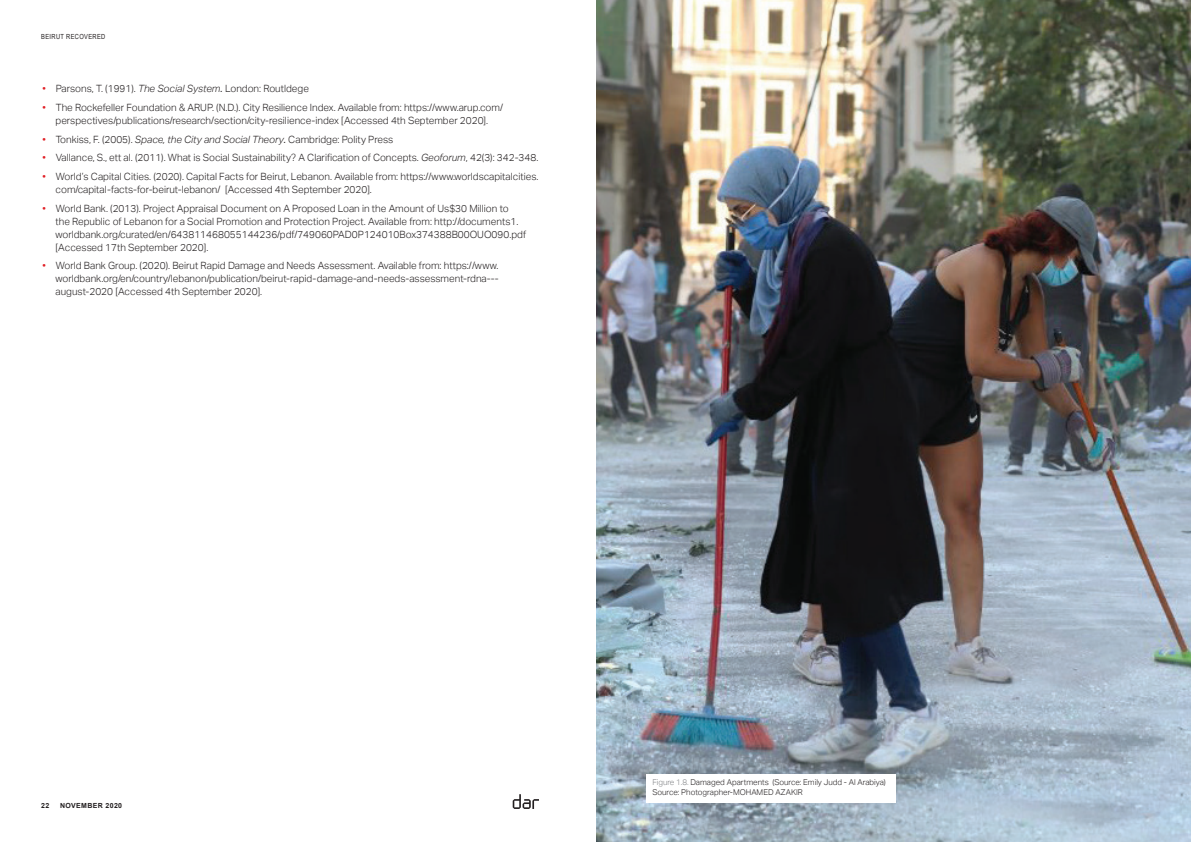
<style>
.page{position:relative;width:1191px;height:842px;background:#fff}
.page>*{position:absolute;margin:0;border:0;box-sizing:border-box;transform-origin:0 0}
.t1{font:300 10px/13px "Aktiv Grotesk";color:#231f20}
.t2{font:300 8px/10px "Aktiv Grotesk";color:#231f20}
.t3{font:7px "Arial Narrow";letter-spacing:.05em;color:#231f20}
.t4{font:700 7px "Arial";letter-spacing:.05em;color:#231f20}
.s1{color:#e11f25}
.s2{font-style:italic}
.s3{font-weight:400;font-style:italic}
.s4{color:#808285}
</style>
<div class="page">
<svg style="left:513px;top:794px;width:26px;height:15px"></svg>
<img style="left:596px;top:0;width:595px;height:842px">
<div style="left:646px;top:774px;width:249px;height:29px;background:#fff"></div>
<p class="t3" style="left:41px;top:31px;width:66px">BEIRUT RECOVERED</p>
<p class="t1" style="left:43px;top:82px;width:268px"><span class="s1">•</span> Parsons, T. (1991). <span class="s2">The Social System</span><span class="s3">.</span> London: Routldege</p>
<p class="t1" style="left:43px;top:101px;width:462px;text-align:center"><span class="s1">•</span> The Rockefeller Foundation &amp; ARUP. (N.D.). City Resilience Index. Available from: https://www.arup.com/ perspectives/publications/research/section/city-resilience-index [Accessed 4th September 2020].</p>
<p class="t1" style="left:43px;top:133px;width:352px"><span class="s1">•</span> Tonkiss, F. (2005). <span class="s2">Space, the City and Social Theory</span><span class="s3">.</span> Cambridge: Polity Press</p>
<p class="t1" style="left:43px;top:151px;width:497px"><span class="s1">•</span> Vallance, S., ett al. (2011). What is Social Sustainability? A Clarification of Concepts. <span class="s2">Geoforum</span>, 42(3): 342-348.</p>
<p class="t1" style="left:56px;top:170px;width:484px;text-indent:-13px"><span class="s1">•</span> World’s Capital Cities. (2020). Capital Facts for Beirut, Lebanon. Available from: https://www.worldscapitalcities. com/capital-facts-for-beirut-lebanon/ [Accessed 4th September 2020].</p>
<p class="t1" style="left:56px;top:202px;width:472px;text-indent:-13px"><span class="s1">•</span> World Bank. (2013). Project Appraisal Document on A Proposed Loan in the Amount of Us$30 Million to<br>the Republic of Lebanon for a Social Promotion and Protection Project. Available from: http://documents1. worldbank.org/curated/en/643811468055144236/pdf/749060PAD0P124010Box374388B00OUO090.pdf [Accessed 17th September 2020].</p>
<p class="t1" style="left:56px;top:259px;width:444px;text-align:justify;text-indent:-13px"><span class="s1">•</span> World Bank Group. (2020). Beirut Rapid Damage and Needs Assessment. Available from: https://www. worldbank.org/en/country/lebanon/publication/beirut-rapid-damage-and-needs-assessment-rdna--- august-2020 [Accessed 4th September 2020].</p>
<p class="t4" style="left:41px;top:801px;width:10px">22</p>
<p class="t4" style="left:60px;top:801px;width:64px">NOVEMBER 2020</p>
<p class="t2" style="left:652px;top:777px;width:235px"><span class="s4">Figure 1.8.</span> Damaged Apartments (Source: Emily Judd - Al Arabiya)<br>Source: Photographer-MOHAMED AZAKIR</p>
</div>
